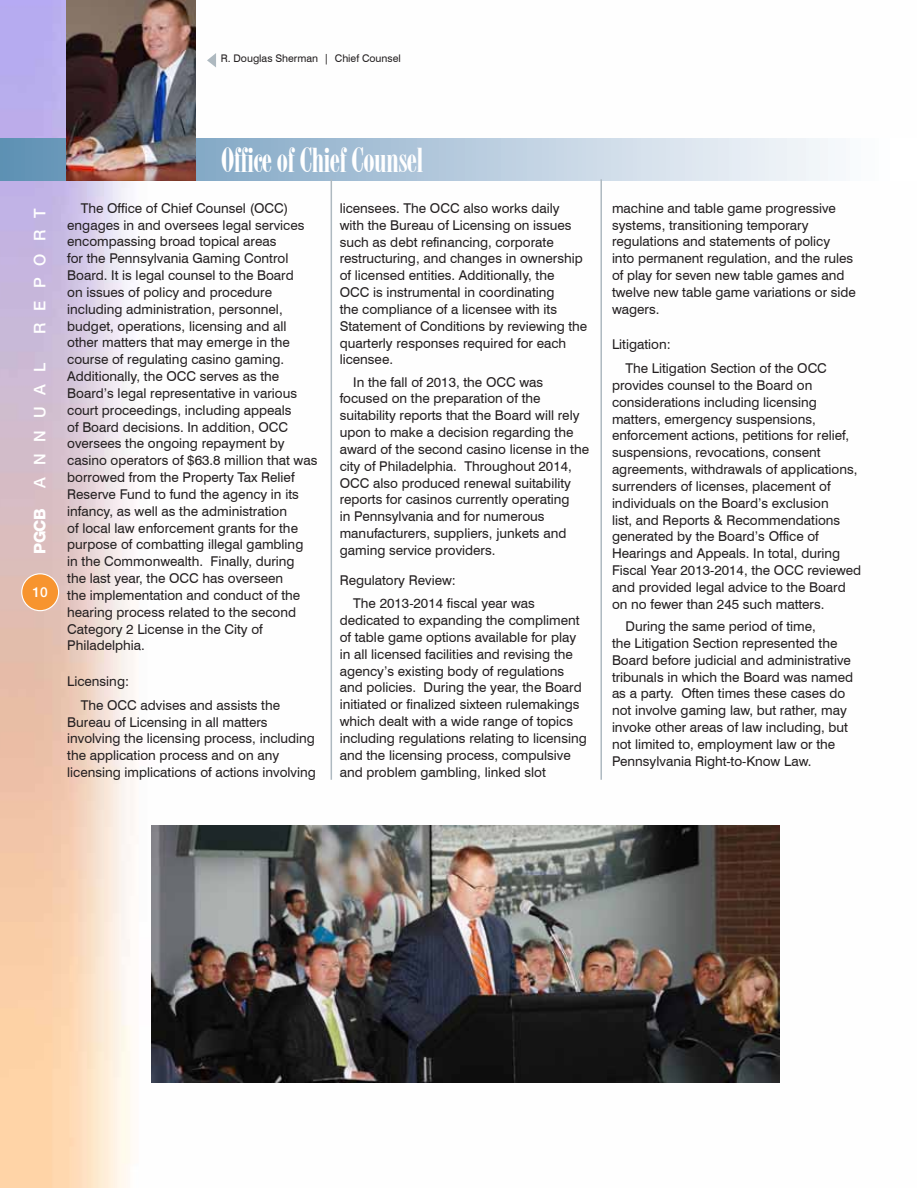
<style>
.page{position:relative;width:918px;height:1188px;background:#fff}
.page>*{position:absolute;margin:0;border:0;box-sizing:border-box;transform-origin:0 0}
.t1{font:33px "Modern 735 BT Roman A";letter-spacing:-.02em;color:#fff}
.t2{font:500 16.05px "Helvetica Neue";color:#fff}
.t3{font:800 16.05px "Helvetica Neue";color:#fff}
.t4{font:500 13.8px "Helvetica Neue";color:#fff}
.t5{font:13.5px/16.8px "Swiss 721 BT";color:#231f20}
.t6{font:10.5px "Swiss 721 BT";color:#231f20}
</style>
<div class="page">
<img style="left:0;top:0;width:780px;height:1188px">
<div style="left:22px;top:574px;width:37px;height:37px;background:#f7942f;border-radius:50%"></div>
<div style="left:21px;top:573px;width:38px;height:38px;border:1px solid #fff;border-radius:50%"></div>
<svg style="left:0;top:138px;width:835px;height:43px;background:#b4cadc"></svg>
<svg style="left:207px;top:53px;width:9px;height:15px"></svg>
<img style="left:67px;top:0;width:128px;height:180px">
<hr style="left:331px;top:179px;width:1px;height:601px;background:#aeb9c0">
<hr style="left:600px;top:179px;width:2px;height:601px;background:#aeb9c0">
<img style="left:151px;top:825px;width:629px;height:257px">
<p class="t6" style="left:221px;top:52px;width:182px">R. Douglas Sherman | Chief Counsel</p>
<p class="t2" style="left:30px;top:334px;width:125px;rotate:-90deg">R eport</p>
<p class="t2" style="left:30px;top:488px;width:126px;rotate:-90deg">A nnual</p>
<p class="t3" style="left:30px;top:554px;width:46px;rotate:-90deg">PGCB</p>
<p class="t4" style="left:33px;top:584px;width:17px">10</p>
<h1 class="t1" style="left:221px;top:141px;width:204px">Office of Chief Counsel</h1>
<p class="t5" style="left:67px;top:199px;width:252px;text-indent:14px">The Office of Chief Counsel (OCC) engages in and oversees legal services encompassing broad topical areas<br>for the Pennsylvania Gaming Control Board. It is legal counsel to the Board<br>on issues of policy and procedure including administration, personnel, budget, operations, licensing and all other matters that may emerge in the course of regulating casino gaming.<br>Additionally, the OCC serves as the Board’s legal representative in various court proceedings, including appeals<br>of Board decisions. In addition, OCC oversees the ongoing repayment by casino operators of $63.8 million that was borrowed from the Property Tax Relief Reserve Fund to fund the agency in its infancy, as well as the administration<br>of local law enforcement grants for the purpose of combatting illegal gambling in the Commonwealth. Finally, during<br>the last year, the OCC has overseen<br>the implementation and conduct of the hearing process related to the second Category 2 License in the City of Philadelphia.</p>
<p class="t5" style="left:81px;top:670px;width:201px;line-height:23.5px;text-indent:-14px">Licensing:<br>The OCC advises and assists the</p>
<p class="t5" style="left:67px;top:713px;width:250px">Bureau of Licensing in all matters involving the licensing process, including the application process and on any licensing implications of actions involving</p>
<p class="t5" style="left:340px;top:200px;width:249px">licensees. The OCC also works daily with the Bureau of Licensing on issues such as debt refinancing, corporate restructuring, and changes in ownership of licensed entities. Additionally, the OCC is instrumental in coordinating<br>the compliance of a licensee with its Statement of Conditions by reviewing the quarterly responses required for each licensee.</p>
<p class="t5" style="left:340px;top:373px;width:251px;text-indent:14px">In the fall of 2013, the OCC was focused on the preparation of the suitability reports that the Board will rely upon to make a decision regarding the award of the second casino license in the city of Philadelphia. Throughout 2014, OCC also produced renewal suitability reports for casinos currently operating<br>in Pennsylvania and for numerous manufacturers, suppliers, junkets and gaming service providers.</p>
<p class="t5" style="left:353px;top:568px;width:183px;line-height:23.5px;text-indent:-14px">Regulatory Review:<br>The 2013-2014 fiscal year was</p>
<p class="t5" style="left:340px;top:612px;width:248px">dedicated to expanding the compliment of table game options available for play in all licensed facilities and revising the agency’s existing body of regulations and policies. During the year, the Board initiated or finalized sixteen rulemakings which dealt with a wide range of topics including regulations relating to licensing and the licensing process, compulsive and problem gambling, linked slot</p>
<p class="t5" style="left:612px;top:199px;width:245px">machine and table game progressive systems, transitioning temporary regulations and statements of policy<br>into permanent regulation, and the rules of play for seven new table games and twelve new table game variations or side wagers.</p>
<p class="t5" style="left:626px;top:333px;width:203px;line-height:23.5px;text-indent:-14px">Litigation:<br>The Litigation Section of the OCC</p>
<p class="t5" style="left:612px;top:377px;width:251px">provides counsel to the Board on considerations including licensing matters, emergency suspensions, enforcement actions, petitions for relief, suspensions, revocations, consent agreements, withdrawals of applications, surrenders of licenses, placement of individuals on the Board’s exclusion<br>list, and Reports &amp; Recommendations generated by the Board’s Office of Hearings and Appeals. In total, during Fiscal Year 2013-2014, the OCC reviewed and provided legal advice to the Board on no fewer than 245 such matters.</p>
<p class="t5" style="left:612px;top:618px;width:243px;text-indent:14px">During the same period of time,<br>the Litigation Section represented the Board before judicial and administrative tribunals in which the Board was named as a party. Often times these cases do not involve gaming law, but rather, may invoke other areas of law including, but not limited to, employment law or the Pennsylvania Right-to-Know Law.</p>
</div>
